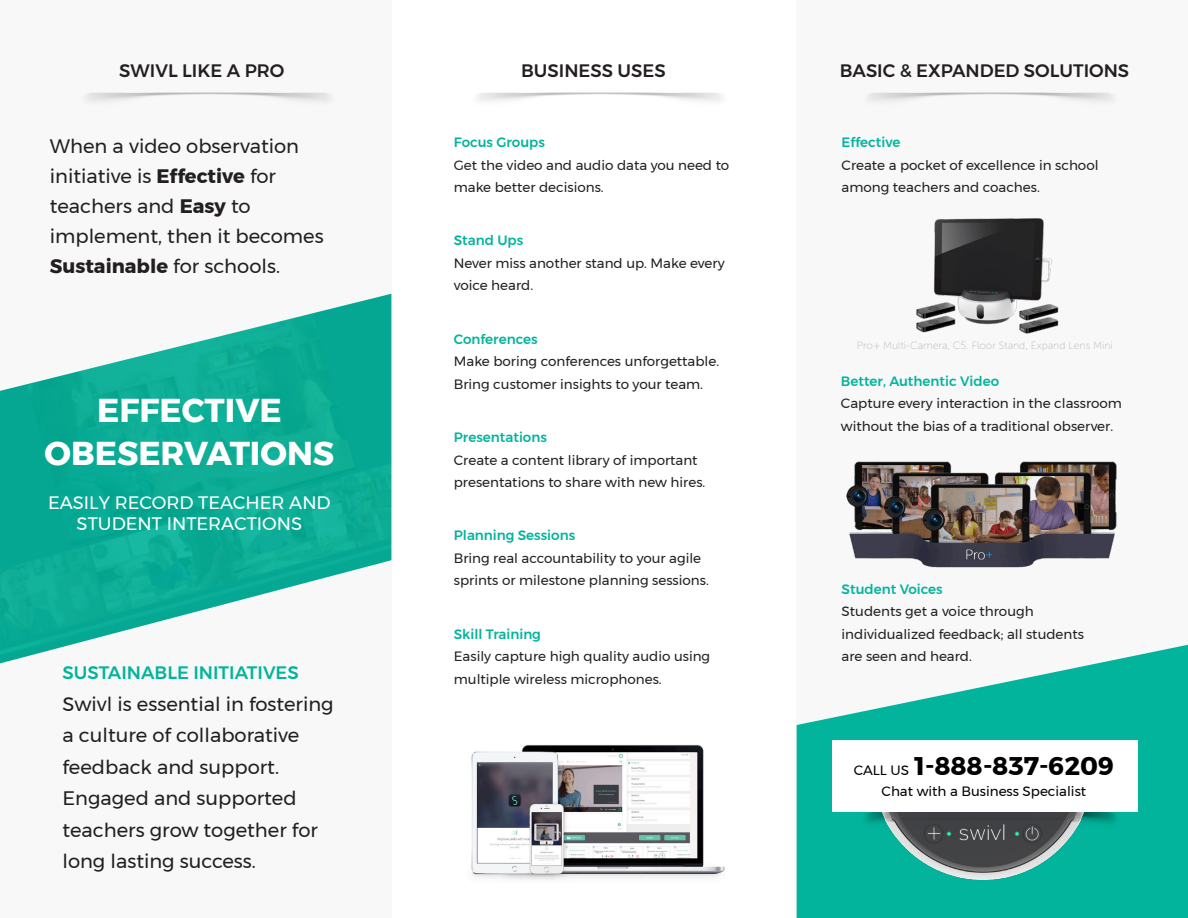
<style>
.page{position:relative;width:1188px;height:918px;background:#fff}
.page>*{position:absolute;margin:0;border:0;box-sizing:border-box;transform-origin:0 0}
.t1{font:700 33px "Montserrat";color:#fff}
.Logo{font:700 25.5px "Montserrat";color:#000}
.t2{font:19.5px/31.5px "Montserrat";color:#231f20}
.t3{font:500 18px "Montserrat";color:#231f20}
.t4{font:18px/21.6px "Montserrat";color:#fff;text-align:center}
.t5{font:500 18px "Montserrat";color:#02b49b}
.t6{font:13.5px/22.5px "Montserrat";color:#231f20}
.t7{font:500 13.5px "Montserrat";color:#02b49b}
.Logo-2{font:13.5px "Montserrat";color:#000}
.t8{font:10.5px "Museo Sans 100";color:#bababa}
.s1{font-weight:700}
.s2{font-weight:400;font-size:13.5px}
</style>
<div class="page">
<div style="left:797px;top:0;width:391px;height:918px;background:#f8f8f8"></div>
<div style="left:0;top:0;width:391px;height:918px;background:#f8f8f8"></div>
<svg style="left:797px;top:645px;width:391px;height:273px;fill:#02b49b"></svg>
<img style="left:0;top:294px;width:391px;height:369px">
<img style="left:833px;top:811px;width:305px;height:17px">
<img style="left:833px;top:812px;width:301px;height:85px">
<div style="left:833px;top:740px;width:305px;height:71px;background:#fff"></div>
<img style="left:471px;top:745px;width:254px;height:135px">
<img style="left:846px;top:461px;width:271px;height:107px">
<img style="left:916px;top:218px;width:143px;height:116px">
<p class="t3" style="left:119px;top:57px;width:167px">SWIVL LIKE A PRO</p>
<p class="t2" style="left:50px;top:131px;width:275px;line-height:30px">When a video observation initiative is <span class="s1">Effective</span> for teachers and <span class="s1">Easy</span> to implement, then it becomes<br><span class="s1">Sustainable</span> for schools.</p>
<p class="t1" style="left:97px;top:384px;width:186px">EFFECTIVE</p>
<p class="t1" style="left:45px;top:427px;width:291px">OBESERVATIONS</p>
<p class="t4" style="left:48px;top:491px;width:284px">EASILY RECORD TEACHER AND<br>STUDENT INTERACTIONS</p>
<p class="t5" style="left:62px;top:659px;width:238px">SUSTAINABLE INITIATIVES</p>
<p class="t2" style="left:62px;top:688px;width:273px">Swivl is essential in fostering a culture of collaborative feedback and support.<br>Engaged and supported teachers grow together for long lasting success.</p>
<p class="t3" style="left:521px;top:57px;width:146px">BUSINESS USES</p>
<p class="t3" style="left:840px;top:57px;width:291px">BASIC &amp; EXPANDED SOLUTIONS</p>
<p class="t7" style="left:454px;top:132px;width:93px">Focus Groups</p>
<p class="t6" style="left:454px;top:153px;width:277px">Get the video and audio data you need to make better decisions.</p>
<p class="t7" style="left:454px;top:230px;width:71px">Stand Ups</p>
<p class="t6" style="left:454px;top:252px;width:273px">Never miss another stand up. Make every voice heard.</p>
<p class="t7" style="left:454px;top:328px;width:85px">Conferences</p>
<p class="t6" style="left:454px;top:350px;width:267px">Make boring conferences unforgettable.<br>Bring customer insights to your team.</p>
<p class="t7" style="left:454px;top:427px;width:95px">Presentations</p>
<p class="t6" style="left:454px;top:448px;width:253px">Create a content library of important presentations to share with new hires.</p>
<p class="t7" style="left:454px;top:525px;width:123px">Planning Sessions</p>
<p class="t6" style="left:454px;top:547px;width:257px">Bring real accountability to your agile sprints or milestone planning sessions.</p>
<p class="t7" style="left:454px;top:623px;width:89px">Skill Training</p>
<p class="t6" style="left:454px;top:645px;width:258px">Easily capture high quality audio using multiple wireless microphones.</p>
<p class="t7" style="left:842px;top:132px;width:60px">Effective</p>
<p class="t6" style="left:842px;top:153px;width:258px">Create a pocket of excellence in school among teachers and coaches.</p>
<p class="t8" style="left:857px;top:340px;width:257px">Pro+ Multi-Camera, C5. Floor Stand, Expand Lens Mini</p>
<p class="t7" style="left:841px;top:371px;width:160px">Better, Authentic Video</p>
<p class="t6" style="left:841px;top:392px;width:283px">Capture every interaction in the classroom without the bias of a traditional observer.</p>
<p class="t7" style="left:842px;top:579px;width:103px">Student Voices</p>
<p class="t6" style="left:842px;top:600px;width:244px">Students get a voice through individualized feedback; all students</p>
<p class="t6" style="left:842px;top:645px;width:132px">are seen and heard.</p>
<p class="Logo" style="left:854px;top:746px;width:262px"><span class="s2">CALL US</span> 1-888-837-6209</p>
<p class="Logo-2" style="left:882px;top:781px;width:206px">Chat with a Business Specialist</p>
</div>
